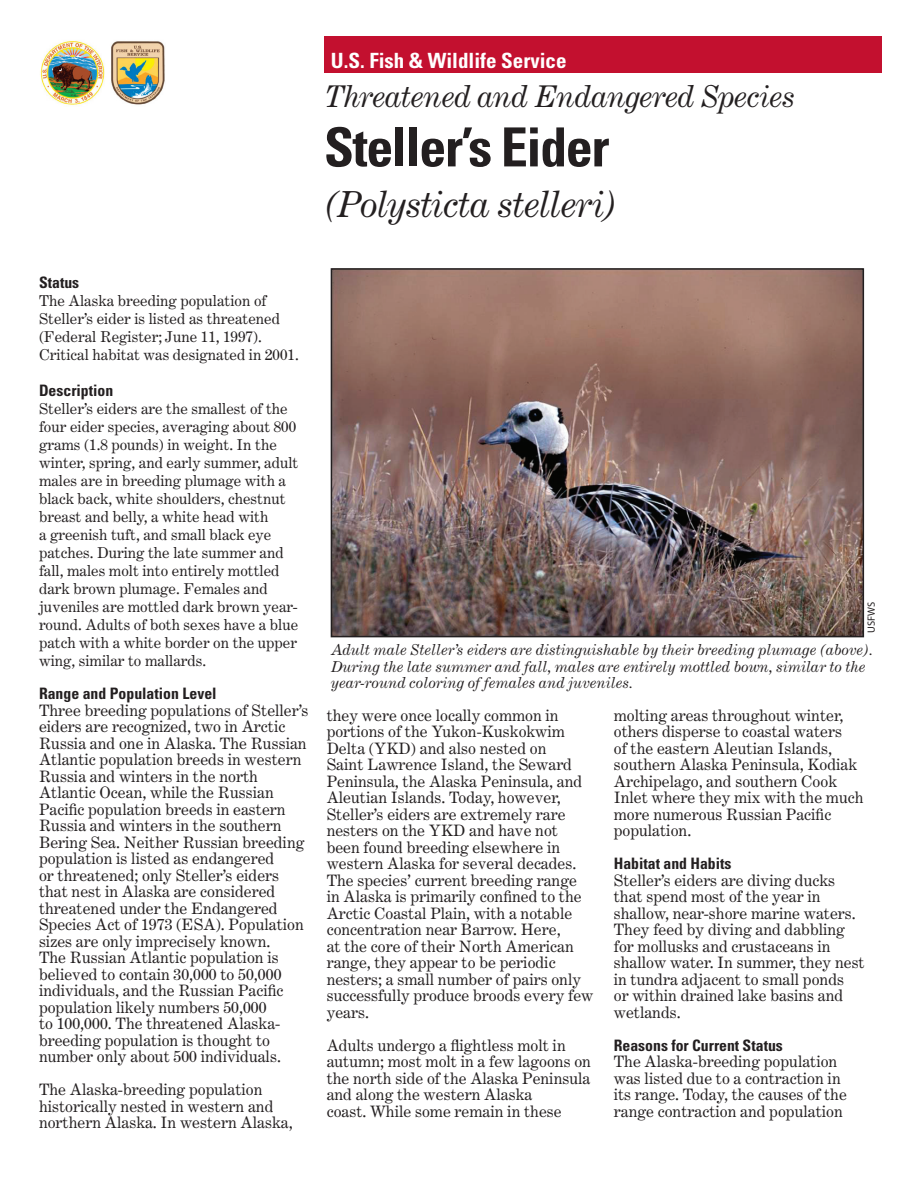
<style>
.page{position:relative;width:918px;height:1188px;background:#fff}
.page>*{position:absolute;margin:0;border:0;box-sizing:border-box;transform-origin:0 0}
.t1{font:700 condensed 54px "Univers";letter-spacing:-.025em;color:#231f20}
.t2{font:italic 36px "Century Expanded";letter-spacing:-.035em;color:#231f20}
.t3{font:italic 30px "Century Expanded";letter-spacing:-.025em;color:#231f20}
.t4{font:700 condensed 21px "Univers";color:#fff}
.t5{font:15.75px/16.5px "Century Expanded";color:#231f20}
.t6{font:700 condensed 15.75px "Univers";color:#231f20}
.t7{font:15px/18px "Century Expanded";color:#231f20}
.t8{font:italic 15px/16.5px "Century Expanded";color:#231f20}
.t9{font:10.5px "Myriad Pro";color:#231f20}
</style>
<div class="page">
<img style="left:334px;top:271px;width:527px;height:363px">
<div style="left:331px;top:268px;width:533px;height:369px;border:2px solid #231f20"></div>
<img style="left:40px;top:41px;width:125px;height:64px">
<div style="left:324px;top:36px;width:558px;height:36px;background:#c3102f"></div>
<h3 class="t4" style="left:331px;top:48px;width:237px">U.S. Fish &amp; Wildlife Service</h3>
<h3 class="t3" style="left:324px;top:78px;width:473px">Threatened and Endangered Species</h3>
<h1 class="t1" style="left:324px;top:114px;width:287px">Steller’s Eider</h1>
<h2 class="t2" style="left:324px;top:182px;width:294px">(Polysticta stelleri)</h2>
<p class="t6" style="left:39px;top:273px;width:42px">Status</p>
<p class="t7" style="left:39px;top:292px;width:261px">The Alaska breeding population of Steller’s eider is listed as threatened (Federal Register; June 11, 1997).<br>Critical habitat was designated in 2001.</p>
<p class="t6" style="left:39px;top:381px;width:76px">Description</p>
<p class="t7" style="left:39px;top:400px;width:261px">Steller’s eiders are the smallest of the four eider species, averaging about 800 grams (1.8 pounds) in weight. In the winter, spring, and early summer, adult males are in breeding plumage with a black back, white shoulders, chestnut breast and belly, a white head with<br>a greenish tuft, and small black eye patches. During the late summer and fall, males molt into entirely mottled dark brown plumage. Females and juveniles are mottled dark brown year&shy;round. Adults of both sexes have a blue patch with a white border on the upper wing, similar to mallards.</p>
<p class="t6" style="left:39px;top:684px;width:179px">Range and Population Level</p>
<p class="t5" style="left:39px;top:702px;width:271px">Three breeding populations of Steller’s eiders are recognized, two in Arctic Russia and one in Alaska. The Russian Atlantic population breeds in western Russia and winters in the north Atlantic Ocean, while the Russian Pacific population breeds in eastern Russia and winters in the southern Bering Sea. Neither Russian breeding population is listed as endangered<br>or threatened; only Steller’s eiders that nest in Alaska are considered threatened under the Endangered Species Act of 1973 (ESA). Population sizes are only imprecisely known.<br>The Russian Atlantic population is believed to contain 30,000 to 50,000 individuals, and the Russian Pacific population likely numbers 50,000<br>to 100,000. The threatened Alaska&shy;breeding population is thought to number only about 500 individuals.</p>
<p class="t5" style="left:39px;top:1081px;width:255px">The Alaska-breeding population historically nested in western and northern Alaska. In western Alaska,</p>
<p class="t9" style="left:865px;top:633px;width:33px;rotate:-90deg">USFWS</p>
<p class="t8" style="left:331px;top:642px;width:544px">Adult male Steller’s eiders are distinguishable by their breeding plumage (above).<br>During the late summer and fall, males are entirely mottled bown, similar to the year-round coloring of females and juveniles.</p>
<p class="t5" style="left:327px;top:707px;width:268px">they were once locally common in portions of the Yukon-Kuskokwim Delta (YKD) and also nested on<br>Saint Lawrence Island, the Seward Peninsula, the Alaska Peninsula, and Aleutian Islands. Today, however, Steller’s eiders are extremely rare nesters on the YKD and have not been found breeding elsewhere in western Alaska for several decades.<br>The species’ current breeding range in Alaska is primarily confined to the Arctic Coastal Plain, with a notable concentration near Barrow. Here,<br>at the core of their North American range, they appear to be periodic nesters; a small number of pairs only successfully produce broods every few years.</p>
<p class="t5" style="left:327px;top:1037px;width:266px">Adults undergo a flightless molt in autumn; most molt in a few lagoons on the north side of the Alaska Peninsula and along the western Alaska<br>coast. While some remain in these</p>
<p class="t5" style="left:614px;top:707px;width:251px">molting areas throughout winter, others disperse to coastal waters<br>of the eastern Aleutian Islands, southern Alaska Peninsula, Kodiak<br>Archipelago, and southern Cook<br>Inlet where they mix with the much more numerous Russian Pacific population.</p>
<p class="t6" style="left:614px;top:854px;width:119px">Habitat and Habits</p>
<p class="t5" style="left:614px;top:872px;width:252px">Steller’s eiders are diving ducks that spend most of the year in shallow, near-shore marine waters.<br>They feed by diving and dabbling for mollusks and crustaceans in shallow water. In summer, they nest in tundra adjacent to small ponds<br>or within drained lake basins and wetlands.</p>
<p class="t6" style="left:614px;top:1036px;width:171px">Reasons for Current Status</p>
<p class="t5" style="left:614px;top:1053px;width:235px">The Alaska-breeding population was listed due to a contraction in its range. Today, the causes of the range contraction and population</p>
</div>
